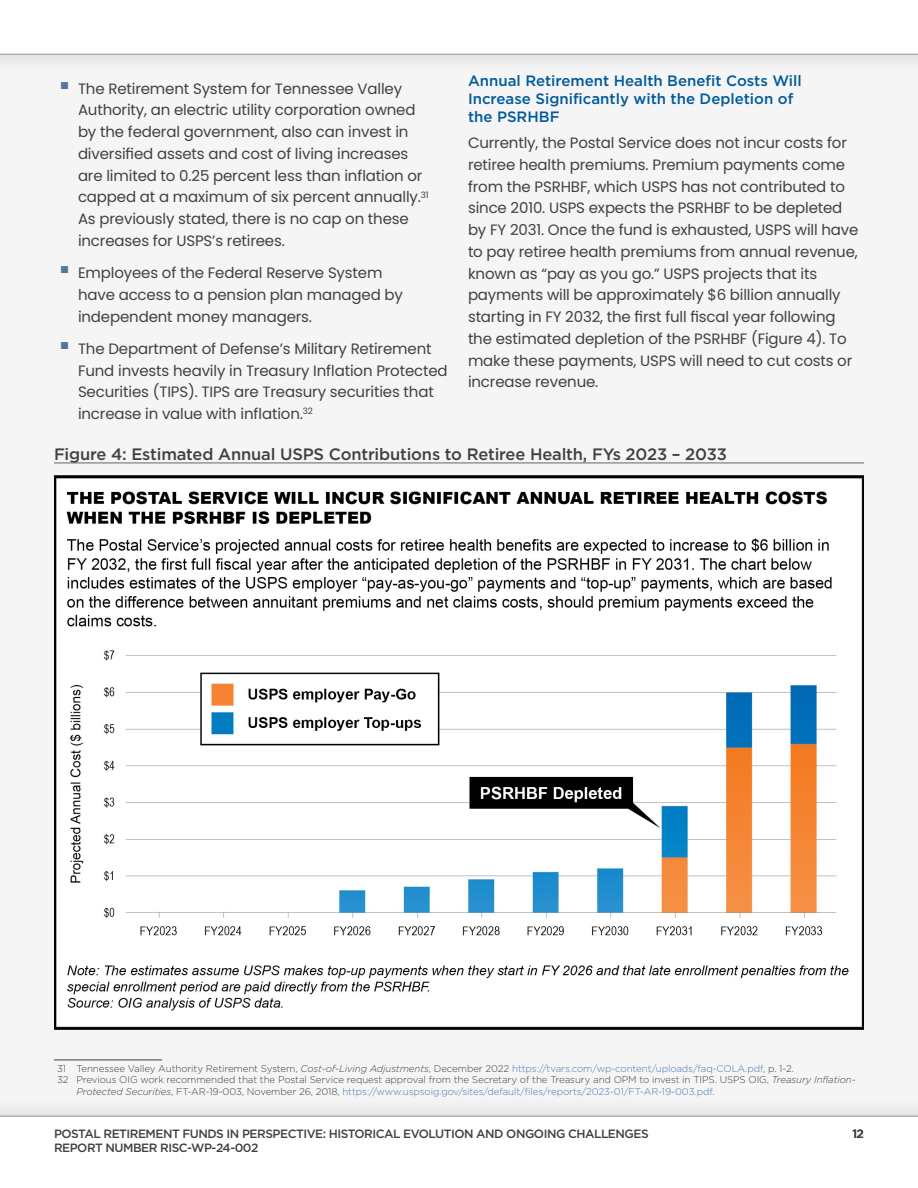
<style>
.page{position:relative;width:918px;height:1188px;background:#fff}
.page>*{position:absolute;margin:0;border:0;box-sizing:border-box;transform-origin:0 0}
.t1{font:500 16.5px "Gotham";letter-spacing:-.01em;color:#414042}
.t2{font:15px/21.8px "Poppins";letter-spacing:-.01em;color:#414042}
.t3{font:500 15px/18px "Gotham";color:#005a9c}
.t4{font:500 12px "Gotham";letter-spacing:-.04em;color:#414042}
.t5{font:300 9.75px "Gotham";letter-spacing:-.01em;color:#414042}
.t6{font:300 9.75px "Gotham";letter-spacing:-.01em;color:#477ab2}
.s1{font-style:italic}
.s2{color:#477ab2}
.s3{font-style:italic;color:#414042}
.s4{color:#414042}
</style>
<div class="page">
<div style="left:0;top:20px;width:918px;height:1100px;background:#f5f5f5"></div>
<div style="left:0;top:0;width:918px;height:75px;background:#eee"></div>
<div style="left:0;top:0;width:918px;height:54px;background:#fff"></div>
<div style="left:0;top:1095px;width:918px;height:93px;background:#efefef"></div>
<div style="left:0;top:1116px;width:918px;height:72px;background:#fff"></div>
<hr style="left:54px;top:1060px;width:108px;height:1px;background:#3e3e3e">
<hr style="left:54px;top:463px;width:810px;height:1px;background:#5d696f">
<img style="left:54px;top:476px;width:810px;height:554px">
<p class="t2" style="left:78px;top:78px;width:352px;text-indent:-18px"><sup>■</sup> The Retirement System for Tennessee Valley Authority, an electric utility corporation owned by the federal government, also can invest in diversified assets and cost of living increases are limited to 0.25 percent less than inflation or capped at a maximum of six percent annually.<sup>31<br></sup>As previously stated, there is no cap on these increases for USPS’s retirees.</p>
<p class="t2" style="left:78px;top:262px;width:326px;text-indent:-18px"><sup>■</sup> Employees of the Federal Reserve System have access to a pension plan managed by independent money managers.</p>
<p class="t2" style="left:78px;top:338px;width:371px;text-indent:-18px"><sup>■</sup> The Department of Defense’s Military Retirement Fund invests heavily in Treasury Inflation Protected Securities (TIPS). TIPS are Treasury securities that increase in value with inflation.<sup>32</sup></p>
<p class="t3" style="left:468px;top:71px;width:335px">Annual Retirement Health Benefit Costs Will<br>Increase Significantly with the Depletion of the PSRHBF</p>
<p class="t2" style="left:468px;top:132px;width:392px">Currently, the Postal Service does not incur costs for retiree health premiums. Premium payments come from the PSRHBF, which USPS has not contributed to since 2010. USPS expects the PSRHBF to be depleted by FY 2031. Once the fund is exhausted, USPS will have to pay retiree health premiums from annual revenue, known as “pay as you go.” USPS projects that its payments will be approximately $6 billion annually starting in FY 2032, the first full fiscal year following the estimated depletion of the PSRHBF (Figure 4). To make these payments, USPS will need to cut costs or increase revenue.</p>
<p class="t1" style="left:54px;top:445px;width:675px">Figure 4: Estimated Annual USPS Contributions to Retiree Health, FYs 2023 – 2033</p>
<p class="t5" style="left:57px;top:1063px;width:739px">31 Tennessee Valley Authority Retirement System, <span class="s1">Cost-of-Living Adjustments</span>, December 2022 <span class="s2">https://tvars.com/wp-content/uploads/faq-COLA.pdf</span>, p. 1-2.</p>
<p class="t5" style="left:57px;top:1075px;width:800px">32 Previous OIG work recommended that the Postal Service request approval from the Secretary of the Treasury and OPM to invest in TIPS. USPS OIG, <span class="s1">Treasury Inflation-</span></p>
<p class="t6" style="left:76px;top:1086px;width:640px"><span class="s3">Protected Securities</span><span class="s4">, FT-AR-19-003, November 26, 2018,</span> https://www.uspsoig.gov/sites/default/files/reports/2023-01/FT-AR-19-003.pdf<span class="s4">.</span></p>
<p class="t4" style="left:54px;top:1127px;width:596px">POSTAL RETIREMENT FUNDS IN PERSPECTIVE: HISTORICAL EVOLUTION AND ONGOING CHALLENGES</p>
<p class="t4" style="left:852px;top:1127px;width:13px">12</p>
<p class="t4" style="left:54px;top:1141px;width:206px">REPORT NUMBER RISC-WP-24-002</p>
</div>
